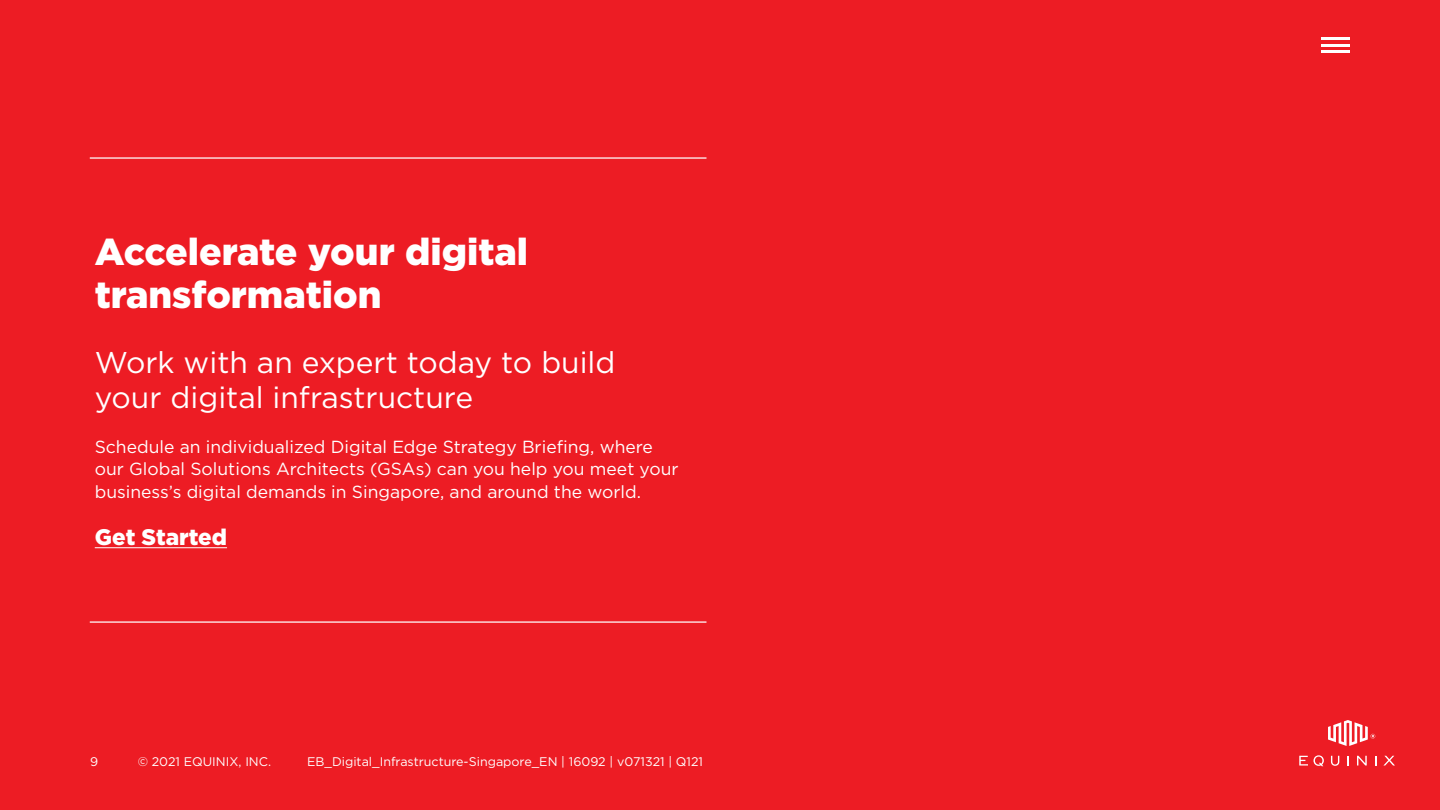
<style>
.page{position:relative;width:1440px;height:810px;background:#fff}
.page>*{position:absolute;margin:0;border:0;box-sizing:border-box;transform-origin:0 0}
.t1{font:900 37.5px/42.5px "Gotham";color:#fff}
.t2{font:30px/35px "Gotham";color:#fff}
.t3{font:900 22.5px "Gotham";color:#fff}
.t4{font:17.5px/22.5px "Gotham";color:#fff}
.t5{font:12.5px "Gotham";color:#fff}
</style>
<div class="page">
<div style="left:1px;top:0;width:1439px;height:810px;background:#ed1c24"></div>
<svg style="left:1299px;top:756px;width:9px;height:10px"></svg>
<svg style="left:1331px;top:756px;width:8px;height:10px"></svg>
<svg style="left:1347px;top:756px;width:2px;height:10px"></svg>
<svg style="left:1357px;top:756px;width:10px;height:10px"></svg>
<svg style="left:1375px;top:756px;width:2px;height:10px"></svg>
<svg style="left:1383px;top:756px;width:12px;height:10px"></svg>
<svg style="left:1314px;top:755px;width:10px;height:11px"></svg>
<svg style="left:1328px;top:720px;width:47px;height:26px"></svg>
<hr style="left:1321px;top:38px;width:29px;height:2px;background:#fff">
<hr style="left:1321px;top:44px;width:29px;height:2px;background:#fff">
<hr style="left:1321px;top:51px;width:29px;height:2px;background:#fff">
<hr style="left:90px;top:157px;width:616px;height:2px;background:#fff">
<hr style="left:90px;top:621px;width:616px;height:2px;background:#fff">
<hr style="left:95px;top:548px;width:132px;height:1px;background:#fff">
<h1 class="t1" style="left:95px;top:230px;width:435px">Accelerate your digital transformation</h1>
<h2 class="t2" style="left:95px;top:344px;width:522px">Work with an expert today to build your digital infrastructure</h2>
<p class="t4" style="left:95px;top:435px;width:585px">Schedule an individualized Digital Edge Strategy Briefing, where our Global Solutions Architects (GSAs) can you help you meet your business’s digital demands in Singapore, and around the world.</p>
<p class="t3" style="left:95px;top:521px;width:134px">Get Started</p>
<p class="t5" style="left:90px;top:754px;width:10px">9</p>
<p class="t5" style="left:138px;top:754px;width:135px">© 2021 EQUINIX, INC.</p>
<p class="t5" style="left:307px;top:754px;width:397px">EB_Digital_Infrastructure-Singapore_EN | 16092 | v071321 | Q121</p>
</div>
